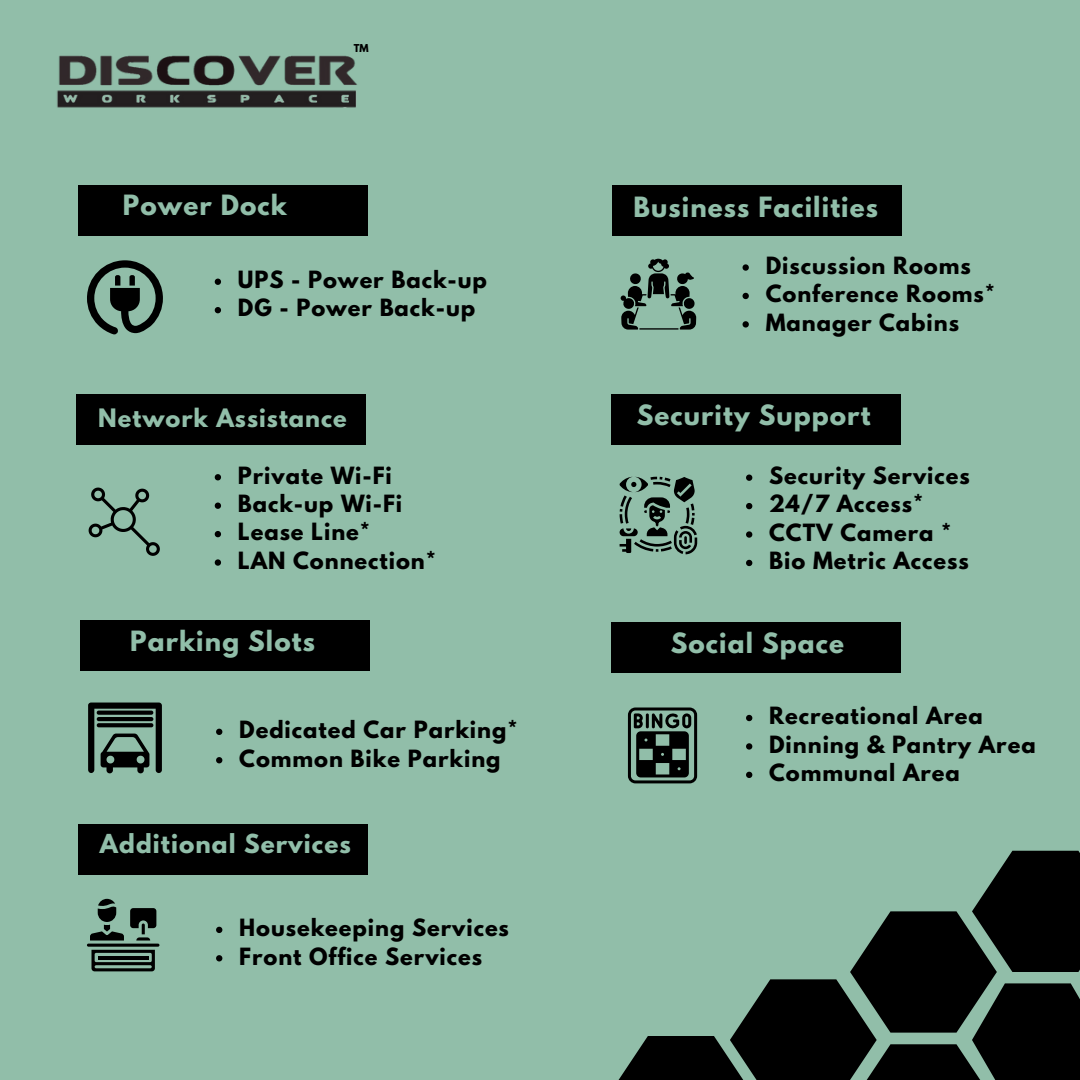
<style>
.page{position:relative;width:1080px;height:1080px;background:#91bea9}
.page>*{position:absolute;margin:0;border:0;box-sizing:border-box;transform-origin:0 0}
.t1{font:700 24.75px "League Spartan";letter-spacing:.045em;color:#91bea9}
.t2{font:700 23.18px "League Spartan";letter-spacing:.045em;color:#91bea9}
.t3{font:700 22.5px "League Spartan";letter-spacing:.045em;color:#91bea9}
.t4{font:700 21.15px "League Spartan";letter-spacing:.045em;color:#000}
.t5{font:700 9.67px "League Spartan";color:#000}
</style>
<div class="page">
<img style="left:59px;top:55px;width:298px;height:31px">
<img style="left:57px;top:90px;width:299px;height:18px">
<div style="left:78px;top:185px;width:289px;height:50px;background:#000"></div>
<div style="left:613px;top:185px;width:289px;height:51px;background:#000"></div>
<div style="left:76px;top:394px;width:290px;height:50px;background:#000"></div>
<div style="left:611px;top:394px;width:290px;height:51px;background:#000"></div>
<div style="left:81px;top:620px;width:289px;height:51px;background:#000"></div>
<div style="left:611px;top:622px;width:290px;height:51px;background:#000"></div>
<div style="left:78px;top:824px;width:289px;height:51px;background:#000"></div>
<svg style="left:89px;top:488px;width:71px;height:68px"></svg>
<svg style="left:620px;top:477px;width:77px;height:77px"></svg>
<svg style="left:87px;top:260px;width:76px;height:74px"></svg>
<svg style="left:621px;top:259px;width:75px;height:71px"></svg>
<svg style="left:88px;top:703px;width:74px;height:70px"></svg>
<svg style="left:87px;top:899px;width:72px;height:72px"></svg>
<svg style="left:628px;top:708px;width:69px;height:75px"></svg>
<svg style="left:743px;top:264px;width:6px;height:7px"></svg>
<svg style="left:743px;top:293px;width:6px;height:6px"></svg>
<svg style="left:743px;top:321px;width:6px;height:7px"></svg>
<svg style="left:216px;top:927px;width:6px;height:6px"></svg>
<svg style="left:216px;top:955px;width:6px;height:6px"></svg>
<svg style="left:746px;top:715px;width:6px;height:6px"></svg>
<svg style="left:746px;top:743px;width:6px;height:7px"></svg>
<svg style="left:746px;top:772px;width:6px;height:6px"></svg>
<svg style="left:216px;top:729px;width:6px;height:6px"></svg>
<svg style="left:216px;top:757px;width:6px;height:6px"></svg>
<svg style="left:215px;top:279px;width:6px;height:6px"></svg>
<svg style="left:215px;top:307px;width:6px;height:6px"></svg>
<svg style="left:215px;top:474px;width:6px;height:6px"></svg>
<svg style="left:215px;top:503px;width:6px;height:6px"></svg>
<svg style="left:215px;top:531px;width:6px;height:6px"></svg>
<svg style="left:215px;top:559px;width:6px;height:7px"></svg>
<svg style="left:746px;top:475px;width:6px;height:6px"></svg>
<svg style="left:746px;top:503px;width:6px;height:6px"></svg>
<svg style="left:746px;top:531px;width:6px;height:7px"></svg>
<svg style="left:746px;top:560px;width:6px;height:6px"></svg>
<svg style="left:732px;top:851px;width:348px;height:229px"></svg>
<svg style="left:618px;top:1036px;width:136px;height:44px;fill:#000"></svg>
<h1 class="t1" style="left:123px;top:193px;width:165px">Power Dock</h1>
<p class="t5" style="left:354px;top:44px;width:16px">TM</p>
<p class="t4" style="left:238px;top:269px;width:251px">UPS - Power Back-up</p>
<p class="t4" style="left:238px;top:297px;width:239px">DG - Power Back-up</p>
<p class="t1" style="left:634px;top:195px;width:246px">Business Facilities</p>
<p class="t4" style="left:766px;top:255px;width:207px">Discussion Rooms</p>
<h1 class="t4" style="left:766px;top:283px;width:231px">Conference Rooms*</h1>
<p class="t4" style="left:766px;top:312px;width:195px">Manager Cabins</p>
<h1 class="t3" style="left:98px;top:407px;width:250px">Network Assistance</h1>
<h1 class="t1" style="left:637px;top:403px;width:235px">Security Support</h1>
<p class="t4" style="left:238px;top:465px;width:156px">Private Wi-Fi</p>
<p class="t4" style="left:238px;top:493px;width:166px">Back-up Wi-Fi</p>
<p class="t4" style="left:238px;top:521px;width:134px">Lease Line*</p>
<h1 class="t4" style="left:238px;top:550px;width:200px">LAN Connection*</h1>
<p class="t4" style="left:769px;top:465px;width:202px">Security Services</p>
<p class="t4" style="left:769px;top:493px;width:156px">24/7 Access*</p>
<p class="t4" style="left:769px;top:522px;width:184px">CCTV Camera *</p>
<p class="t4" style="left:769px;top:550px;width:201px">Bio Metric Access</p>
<p class="t1" style="left:130px;top:628px;width:186px">Parking Slots</p>
<p class="t1" style="left:671px;top:631px;width:175px">Social Space</p>
<p class="t4" style="left:239px;top:719px;width:280px">Dedicated Car Parking*</p>
<p class="t4" style="left:239px;top:748px;width:263px">Common Bike Parking</p>
<p class="t2" style="left:100px;top:832px;width:252px">Additional Services</p>
<p class="t4" style="left:239px;top:917px;width:271px">Housekeeping Services</p>
<p class="t4" style="left:239px;top:946px;width:244px">Front Office Services</p>
<h1 class="t4" style="left:769px;top:705px;width:215px">Recreational Area</h1>
<p class="t4" style="left:769px;top:734px;width:268px">Dinning &amp; Pantry Area</p>
<p class="t4" style="left:769px;top:762px;width:192px">Communal Area</p>
</div>
